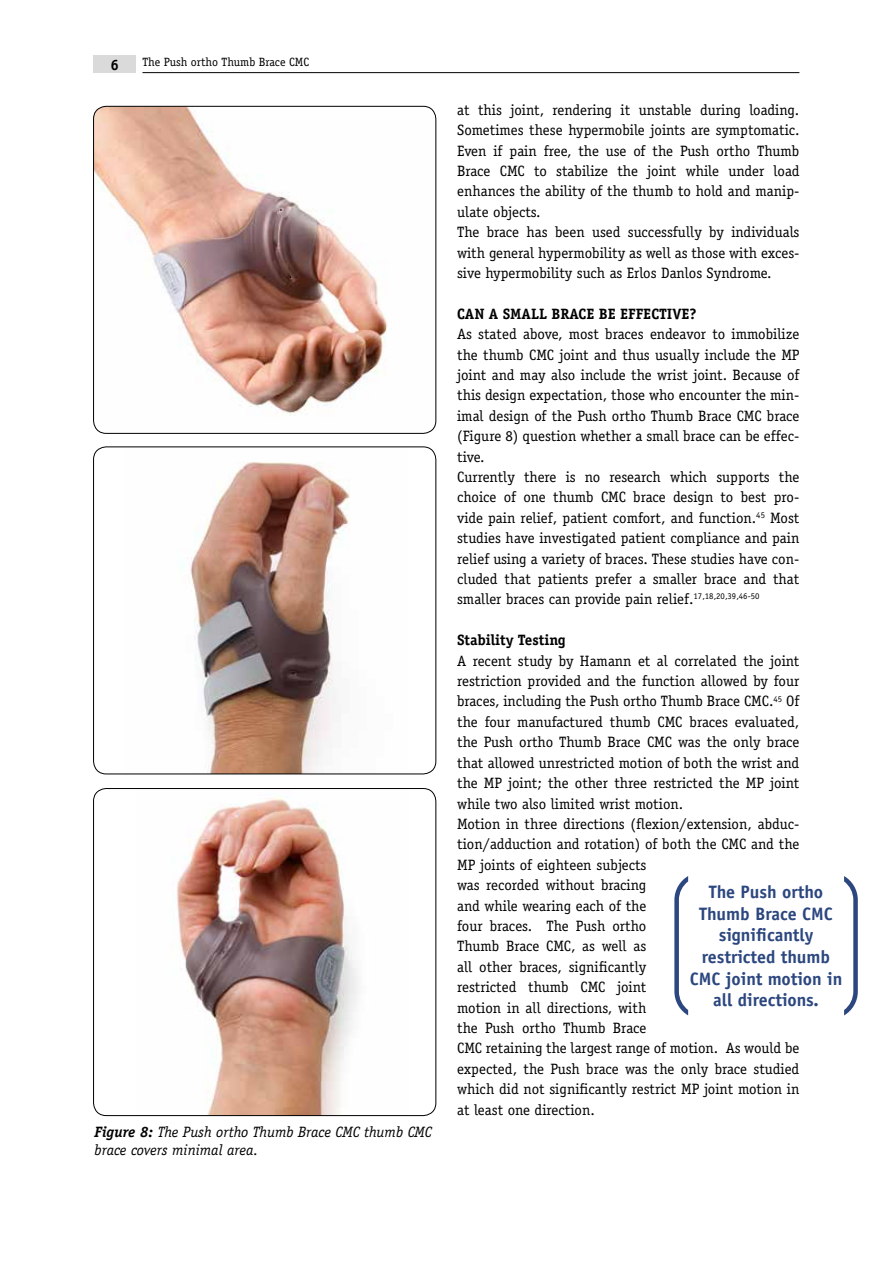
<style>
.page{position:relative;width:893px;height:1263px;background:#fff}
.page>*{position:absolute;margin:0;border:0;box-sizing:border-box;transform-origin:0 0}
.t1{font:700 18px/21.6px "Officina Sans LT";color:#2c477f;text-align:center}
.t2{font:15px/20.4px "Officina Serif LT";color:#000}
.t3{font:italic 15px/18px "Officina Serif LT";color:#000}
.t4{font:700 15px "Officina Serif LT";color:#000}
.t5{font:12px "Officina Serif LT";color:#000}
.s1{font-weight:700}
</style>
<div class="page">
<hr style="left:142px;top:72px;width:657px;height:1px;background:#000">
<div style="left:94px;top:55px;width:42px;height:17px;background:#dadada"></div>
<svg style="left:674px;top:876px;width:14px;height:139px"></svg>
<svg style="left:844px;top:876px;width:14px;height:139px"></svg>
<img style="left:94px;top:106px;width:342px;height:327px">
<div style="left:93px;top:106px;width:343px;height:328px;border:1px solid #000;border-radius:13px"></div>
<img style="left:190px;top:462px;width:160px;height:310px">
<div style="left:93px;top:446px;width:343px;height:328px;border:1px solid #000;border-radius:13px"></div>
<img style="left:176px;top:797px;width:182px;height:317px">
<div style="left:93px;top:788px;width:343px;height:328px;border:1px solid #000;border-radius:13px"></div>
<p class="t4" style="left:111px;top:55px;width:10px">6</p>
<p class="t5" style="left:142px;top:55px;width:168px">The Push ortho Thumb Brace CMC</p>
<p class="t3" style="left:95px;top:1123px;width:339px"><span class="s1">Figure 8:</span> The Push ortho Thumb Brace CMC thumb CMC brace covers minimal area.</p>
<p class="t2" style="left:457px;top:100px;width:344px">at this joint, rendering it unstable during loading.<br>Sometimes these hypermobile joints are symptomatic.<br>Even if pain free, the use of the Push ortho Thumb Brace CMC to stabilize the joint while under load enhances the ability of the thumb to hold and manip&shy;ulate objects.<br>The brace has been used successfully by individuals with general hypermobility as well as those with exces&shy;sive hypermobility such as Erlos Danlos Syndrome.</p>
<p class="t4" style="left:457px;top:304px;width:241px">CAN A SMALL BRACE BE EFFECTIVE?</p>
<p class="t2" style="left:457px;top:324px;width:344px">As stated above, most braces endeavor to immobilize the thumb CMC joint and thus usually include the MP joint and may also include the wrist joint. Because of this design expectation, those who encounter the min&shy;imal design of the Push ortho Thumb Brace CMC brace (Figure 8) question whether a small brace can be effec&shy;tive.<br>Currently there is no research which supports the choice of one thumb CMC brace design to best pro&shy;vide pain relief, patient comfort, and function.<sup>45</sup> Most studies have investigated patient compliance and pain relief using a variety of braces. These studies have con&shy;cluded that patients prefer a smaller brace and that smaller braces can provide pain relief.<sup>17,18,20,39,46-50</sup></p>
<p class="t4" style="left:457px;top:631px;width:110px">Stability Testing</p>
<p class="t2" style="left:457px;top:650px;width:344px">A recent study by Hamann et al correlated the joint restriction provided and the function allowed by four braces, including the Push ortho Thumb Brace CMC.<sup>45</sup> Of the four manufactured thumb CMC braces evaluated, the Push ortho Thumb Brace CMC was the only brace that allowed unrestricted motion of both the wrist and the MP joint; the other three restricted the MP joint while two also limited wrist motion.<br>Motion in three directions (flexion/extension, abduc&shy;tion/adduction and rotation) of both the CMC and the MP joints of eighteen subjects<br>was recorded without bracing<br>and while wearing each of the<br>four braces. The Push ortho<br>Thumb Brace CMC, as well as<br>all other braces, significantly<br>restricted thumb CMC joint<br>motion in all directions, with<br>the Push ortho Thumb Brace<br>CMC retaining the largest range of motion. As would be expected, the Push brace was the only brace studied which did not significantly restrict MP joint motion in at least one direction.</p>
<p class="t1" style="left:690px;top:881px;width:154px">The Push ortho<br>Thumb Brace CMC significantly restricted thumb<br>CMC joint motion in all directions.</p>
</div>
